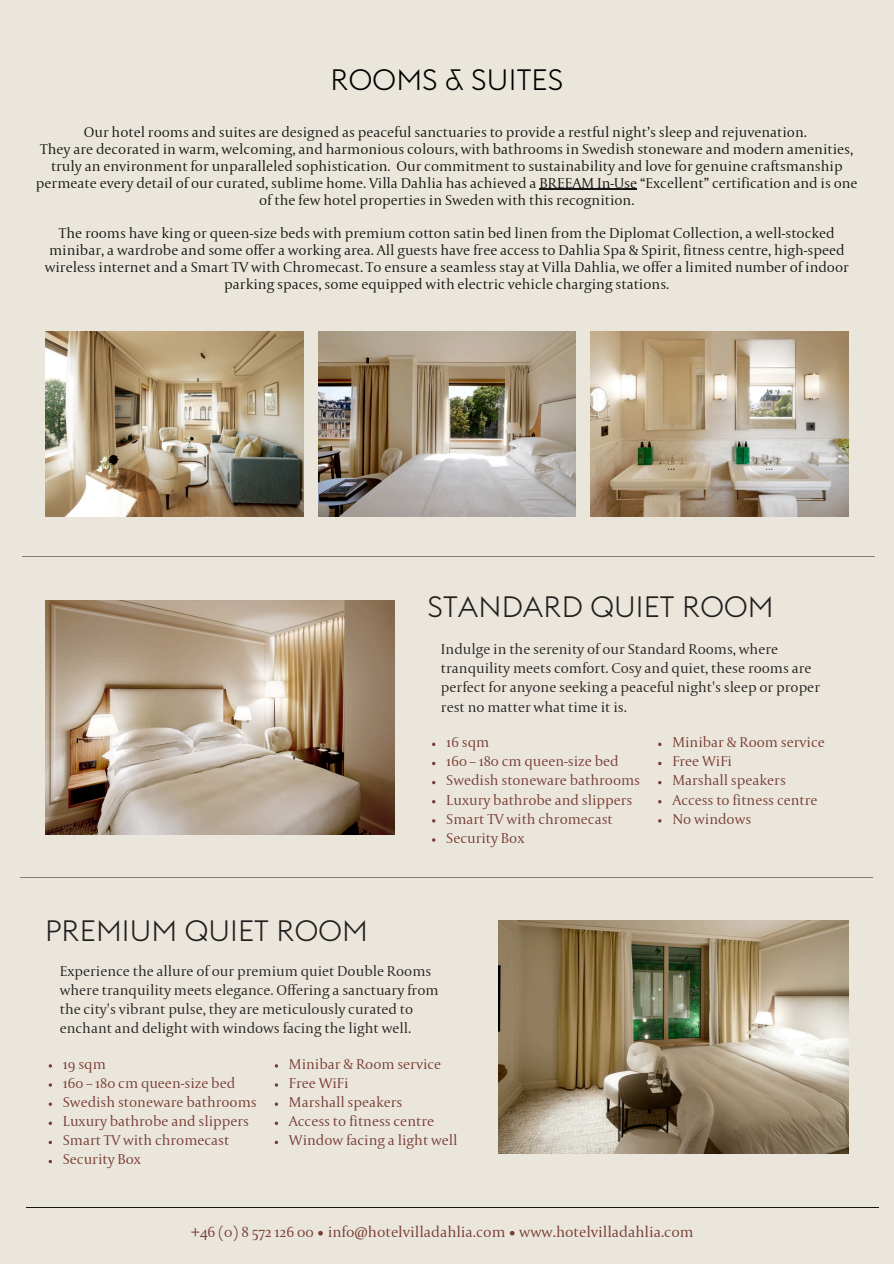
<style>
.page{position:relative;width:894px;height:1264px;background:#fff}
.page>*{position:absolute;margin:0;border:0;box-sizing:border-box;transform-origin:0 0}
.t1{font:300 29.1px "Euclid Flex";letter-spacing:.005em;color:#231f20}
.t2{font:300 29.1px "Euclid Flex";letter-spacing:.01em;color:#000}
.t3{font:300 15.6px "Capitolium 2";color:#783c32}
.t4{font:300 15px/16.8px "Capitolium 2";color:#171615;text-align:center}
.t5{font:300 15px "Capitolium 2";color:#783c32}
.t6{font:300 15px/19.2px "Capitolium 2";color:#231f20}
</style>
<div class="page">
<div style="left:0;top:0;width:893px;height:1263px;background:#ebe6dc"></div>
<hr style="left:22px;top:556px;width:852px;height:1px;background:#171615">
<hr style="left:20px;top:877px;width:852px;height:1px;background:#171615">
<img style="left:45px;top:600px;width:349px;height:234px">
<img style="left:498px;top:920px;width:349px;height:233px">
<img style="left:46px;top:331px;width:257px;height:185px">
<img style="left:590px;top:331px;width:258px;height:185px">
<img style="left:318px;top:331px;width:257px;height:185px">
<hr style="left:27px;top:1207px;width:851px;height:1px;background:#171615">
<hr style="left:539px;top:189px;width:98px;height:1px;background:#171615">
<svg style="left:274px;top:1140px;width:4px;height:4px"></svg>
<p class="t2" style="left:330px;top:61px;width:234px">ROOMS &amp; SUITES</p>
<p class="t4" style="left:84px;top:125px;width:724px">Our hotel rooms and suites are designed as peaceful sanctuaries to provide a restful night’s sleep and rejuvenation.</p>
<p class="t4" style="left:36px;top:142px;width:823px">They are decorated in warm, welcoming, and harmonious colours, with bathrooms in Swedish stoneware and modern amenities, truly an environment for unparalleled sophistication. Our commitment to sustainability and love for genuine craftsmanship permeate every detail of our curated, sublime home. Villa Dahlia has achieved a BREEAM In-Use “Excellent” certification and is one of the few hotel properties in Sweden with this recognition.</p>
<h1 class="t4" style="left:45px;top:226px;width:805px">The rooms have king or queen-size beds with premium cotton satin bed linen from the Diplomat Collection, a well-stocked minibar, a wardrobe and some offer a working area. All guests have free access to Dahlia Spa &amp; Spirit, fitness centre, high-speed wireless internet and a Smart TV with Chromecast. To ensure a seamless stay at Villa Dahlia, we offer a limited number of indoor parking spaces, some equipped with electric vehicle charging stations.</h1>
<p class="t1" style="left:427px;top:588px;width:347px">STANDARD QUIET ROOM</p>
<p class="t6" style="left:441px;top:641px;width:380px">Indulge in the serenity of our Standard Rooms, where tranquility meets comfort. Cosy and quiet, these rooms are perfect for anyone seeking a peaceful night's sleep or proper rest no matter what time it is.</p>
<p class="t5" style="left:672px;top:736px;width:154px">Minibar &amp; Room service</p>
<p class="t5" style="left:672px;top:755px;width:61px">Free WiFi</p>
<p class="t5" style="left:672px;top:774px;width:115px">Marshall speakers</p>
<p class="t5" style="left:672px;top:793px;width:147px">Access to fitness centre</p>
<p class="t5" style="left:672px;top:812px;width:80px">No windows</p>
<p class="t5" style="left:446px;top:736px;width:44px">16 sqm</p>
<p class="t5" style="left:446px;top:755px;width:174px">160 – 180 cm queen-size bed</p>
<p class="t5" style="left:446px;top:774px;width:195px">Swedish stoneware bathrooms</p>
<p class="t5" style="left:446px;top:793px;width:187px">Luxury bathrobe and slippers</p>
<p class="t5" style="left:446px;top:812px;width:168px">Smart TV with chromecast</p>
<h1 class="t5" style="left:446px;top:831px;width:80px">Security Box</h1>
<p class="t1" style="left:45px;top:911px;width:324px">PREMIUM QUIET ROOM</p>
<p class="t6" style="left:60px;top:962px;width:380px">Experience the allure of our premium quiet Double Rooms where tranquility meets elegance. Offering a sanctuary from the city's vibrant pulse, they are meticulously curated to enchant and delight with windows facing the light well.</p>
<p class="t5" style="left:63px;top:1057px;width:44px">19 sqm</p>
<p class="t5" style="left:63px;top:1076px;width:174px">160 – 180 cm queen-size bed</p>
<p class="t5" style="left:63px;top:1095px;width:195px">Swedish stoneware bathrooms</p>
<p class="t5" style="left:63px;top:1115px;width:187px">Luxury bathrobe and slippers</p>
<p class="t5" style="left:63px;top:1134px;width:168px">Smart TV with chromecast</p>
<p class="t5" style="left:63px;top:1153px;width:80px">Security Box</p>
<p class="t5" style="left:289px;top:1057px;width:154px">Minibar &amp; Room service</p>
<p class="t5" style="left:289px;top:1076px;width:61px">Free WiFi</p>
<p class="t5" style="left:289px;top:1095px;width:115px">Marshall speakers</p>
<p class="t5" style="left:289px;top:1115px;width:147px">Access to fitness centre</p>
<p class="t5" style="left:289px;top:1134px;width:170px">Window facing a light well</p>
<p class="t3" style="left:191px;top:1225px;width:504px">+46 (0) 8 572 126 00 • info@hotelvilladahlia.com • www.hotelvilladahlia.com</p>
</div>
